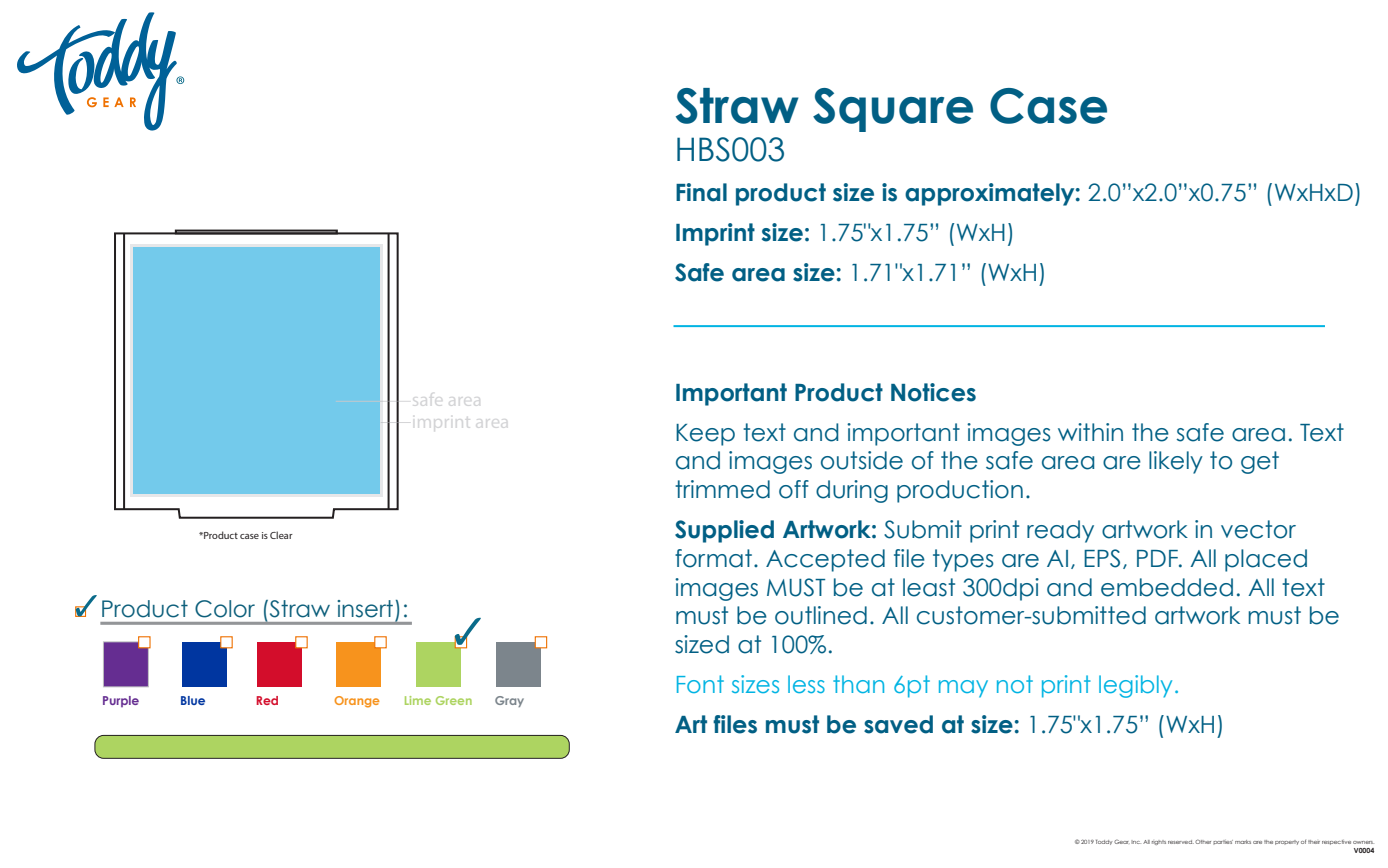
<style>
.page{position:relative;width:1388px;height:868px;background:#fff}
.page>*{position:absolute;margin:0;border:0;box-sizing:border-box;transform-origin:0 0}
.t1{font:700 47.8px "Century Gothic";color:#015f84}
.t2{font:32.4px "Century Gothic";color:#015f84}
.t3{font:24px/28.8px "Century Gothic";color:#015f84}
.t4{font:700 24px/40px "Century Gothic";color:#015f84}
.t5{font:24px/40px "Century Gothic";color:#00b4e3}
.t6{font:23px "Century Gothic";color:#0d5f7b}
.t7{font:19.2px/21.2px "Myriad Pro";color:#a8a9ad}
.t8{font:700 12.4px "Century Gothic";color:#add461}
.t9{font:700 12.4px "Century Gothic";color:#652d91}
.t10{font:700 12.4px "Century Gothic";color:#f7931d}
.t11{font:700 12.4px "Century Gothic";color:#0036a0}
.t12{font:700 12.4px "Century Gothic";color:#7c858c}
.t13{font:700 12.4px "Century Gothic";color:#d30d2b}
.t14{font:10.4px "Myriad Pro";color:#231f20}
.t15{font:700 7px "Century Gothic";color:#231f20}
.t16{font:5.8px "Century Gothic";color:#231f20}
.s1{font-weight:400}
.s2{font-weight:700}
.s3{font-weight:700;color:#015f84}
.s4{color:#015f84}
</style>
<div class="page">
<svg style="left:114px;top:231px;width:286px;height:288px"></svg>
<div style="left:175px;top:229px;width:163px;height:5px;border:2px solid #231f20"></div>
<hr style="left:123px;top:233px;width:2px;height:276px;background:#231f20">
<hr style="left:388px;top:233px;width:2px;height:276px;background:#231f20">
<div style="left:94px;top:734px;width:476px;height:24px;border:2px solid #231f20;border-radius:8px"></div>
<hr style="left:673px;top:325px;width:652px;height:2px;background:#00b4e3">
<svg style="left:17px;top:12px;width:167px;height:119px"></svg>
<svg style="left:76px;top:595px;width:336px;height:29px"></svg>
<div style="left:103px;top:641px;width:45px;height:45px;background:#652d91"></div>
<div style="left:103px;top:641px;width:46px;height:46px;border:1px solid #bcbdc0"></div>
<div style="left:496px;top:641px;width:45px;height:45px;background:#7c858c"></div>
<div style="left:182px;top:641px;width:44px;height:45px;background:#0036a0"></div>
<div style="left:416px;top:641px;width:45px;height:45px;background:#add461"></div>
<div style="left:257px;top:641px;width:45px;height:45px;background:#d30d2b"></div>
<div style="left:336px;top:641px;width:44px;height:45px;background:#f7931d"></div>
<div style="left:138px;top:636px;width:13px;height:12px;background:#fff;border:1px solid #ef7100"></div>
<div style="left:220px;top:636px;width:13px;height:12px;background:#fff;border:1px solid #ef7100"></div>
<div style="left:295px;top:636px;width:13px;height:12px;background:#fff;border:1px solid #ef7100"></div>
<div style="left:374px;top:636px;width:13px;height:12px;background:#fff;border:1px solid #ef7100"></div>
<svg style="left:455px;top:644px;width:12px;height:4px"></svg>
<div style="left:535px;top:636px;width:12px;height:12px;background:#fff;border:1px solid #ef7100"></div>
<svg style="left:455px;top:617px;width:26px;height:27px"></svg>
<div style="left:95px;top:735px;width:474px;height:22px;background:#add461;border-radius:8px"></div>
<div style="left:130px;top:244px;width:252px;height:252px;background:linear-gradient(to right,#e6e7e9,#e6e7e9)"></div>
<div style="left:133px;top:247px;width:246px;height:246px;background:#73caeb"></div>
<hr style="left:381px;top:422px;width:30px;height:1px;background:#a8a9ad">
<hr style="left:336px;top:400px;width:75px;height:1px;background:#a8a9ad">
<p class="t14" style="left:199px;top:529px;width:95px">*Product case is Clear</p>
<p class="t7" style="left:412px;top:389px;width:99px">safe area imprint area</p>
<p class="t6" style="left:100px;top:594px;width:310px">Product Color (Straw insert):</p>
<p class="t9" style="left:102px;top:692px;width:39px">Purple</p>
<p class="t11" style="left:180px;top:692px;width:27px">Blue</p>
<p class="t13" style="left:256px;top:692px;width:25px">Red</p>
<p class="t10" style="left:334px;top:692px;width:47px">Orange</p>
<p class="t8" style="left:404px;top:692px;width:70px">Lime Green</p>
<p class="t12" style="left:495px;top:692px;width:31px">Gray</p>
<h1 class="t1" style="left:675px;top:75px;width:436px">Straw Square Case</h1>
<h2 class="t2" style="left:675px;top:129px;width:112px">HBS003</h2>
<p class="t4" style="left:675px;top:171px;width:689px">Final product size is approximately: <span class="s1">2.0”x2.0”x0.75” (WxHxD)<br></span>Imprint size: <span class="s1">1.75"x1.75” (WxH)<br></span>Safe area size: <span class="s1">1.71"x1.71” (WxH)</span></p>
<p class="t4" style="left:675px;top:371px;width:303px">Important Product Notices</p>
<p class="t3" style="left:675px;top:417px;width:671px">Keep text and important images within the safe area. Text and images outside of the safe area are likely to get trimmed off during production.</p>
<p class="t3" style="left:675px;top:514px;width:667px"><span class="s2">Supplied Artwork:</span> Submit print ready artwork in vector format. Accepted file types are AI, EPS, PDF. All placed images MUST be at least 300dpi and embedded. All text must be outlined. All customer-submitted artwork must be sized at 100%.</p>
<p class="t5" style="left:675px;top:663px;width:552px">Font sizes less than 6pt may not print legibly.<br><span class="s3">Art files must be saved at size:</span> <span class="s4">1.75"x1.75” (WxH)</span></p>
<p class="t16" style="left:1075px;top:838px;width:301px">© 2019 Toddy Gear, Inc. All rights reserved. Other parties' marks are the property of their respective owners.</p>
<p class="t15" style="left:1354px;top:845px;width:22px">V0004</p>
</div>
